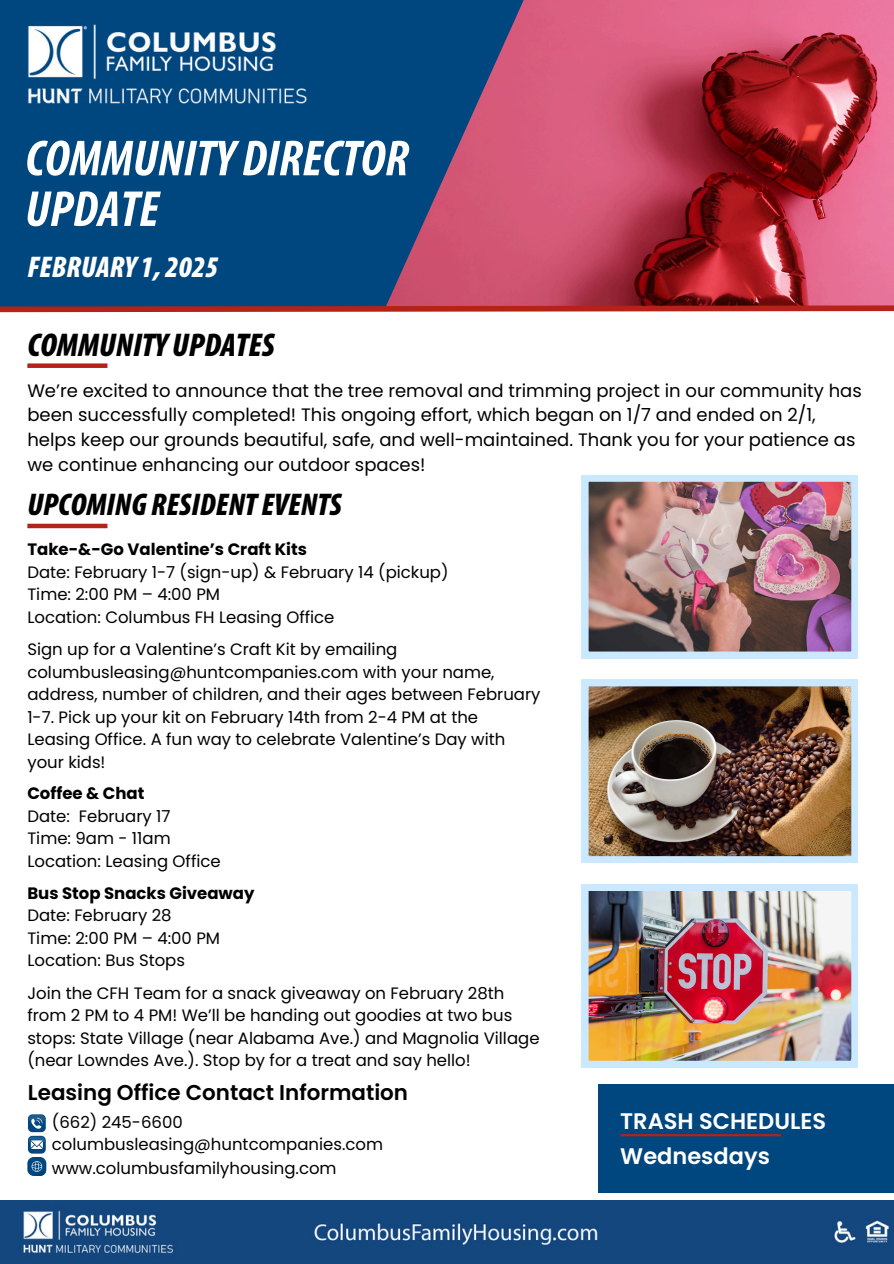
<style>
.page{position:relative;width:894px;height:1264px;background:#fff}
.page>*{position:absolute;margin:0;border:0;box-sizing:border-box;transform-origin:0 0}
.t1{font:italic 700 condensed 51px/50.7px "Myriad Pro";color:#fff}
.t2{font:italic 900 condensed 33px "Myriad Pro";color:#000}
.t3{font:italic 900 condensed 31.5px "Myriad Pro";color:#000}
.t4{font:italic 900 condensed 30px "Myriad Pro";color:#fff}
.t5{font:600 22.5px "Poppins";color:#fff}
.t6{font:600 21.45px "Poppins";color:#000}
.t7{font:18px/24.8px "Poppins";color:#000}
.t8{font:16.5px/22.5px "Poppins";color:#000}
.t9{font:700 16.5px "Poppins";color:#000}
</style>
<div class="page">
<img style="left:560px;top:0;width:333px;height:302px">
<svg style="left:0;top:0;width:560px;height:302px;background:#354a7c"></svg>
<img style="left:0;top:0;width:335px;height:133px">
<img style="left:0;top:1200px;width:893px;height:63px">
<div style="left:597px;top:1084px;width:296px;height:108px;background:#00467f"></div>
<hr style="left:620px;top:1134px;width:160px;height:2px;background:#b32317">
<svg style="left:28px;top:1114px;width:18px;height:39px"></svg>
<svg style="left:27px;top:1156px;width:19px;height:19px"></svg>
<svg style="left:32px;top:1161px;width:14px;height:14px"></svg>
<svg style="left:0;top:302px;width:893px;height:11px;background:#9a484f"></svg>
<div style="left:27px;top:523px;width:80px;height:5px;background:#b32317"></div>
<img style="left:581px;top:475px;width:276px;height:183px">
<img style="left:581px;top:679px;width:276px;height:183px">
<img style="left:581px;top:884px;width:276px;height:183px">
<div style="left:27px;top:363px;width:80px;height:5px;background:#b32317"></div>
<h2 class="t1" style="left:25px;top:137px;width:385px">COMMUNITY DIRECTOR<br>UPDATE</h2>
<p class="t4" style="left:27px;top:254px;width:193px">FEBRUARY 1, 2025</p>
<p class="t2" style="left:27px;top:331px;width:249px">COMMUNITY UPDATES</p>
<p class="t7" style="left:27px;top:378px;width:835px">We’re excited to announce that the tree removal and trimming project in our community has been successfully completed! This ongoing effort, which began on 1/7 and ended on 2/1, helps keep our grounds beautiful, safe, and well-maintained. Thank you for your patience as we continue enhancing our outdoor spaces!</p>
<p class="t3" style="left:27px;top:491px;width:316px">UPCOMING RESIDENT EVENTS</p>
<h2 class="t9" style="left:27px;top:538px;width:281px">Take-&amp;-Go Valentine’s Craft Kits</h2>
<p class="t8" style="left:27px;top:561px;width:422px">Date: February 1-7 (sign-up) &amp; February 14 (pickup)</p>
<p class="t8" style="left:27px;top:583px;width:194px">Time: 2:00 PM – 4:00 PM</p>
<p class="t8" style="left:27px;top:606px;width:308px">Location: Columbus FH Leasing Office</p>
<p class="t8" style="left:27px;top:638px;width:514px">Sign up for a Valentine’s Craft Kit by emailing columbusleasing@huntcompanies.com with your name, address, number of children, and their ages between February 1-7. Pick up your kit on February 14th from 2-4 PM at the Leasing Office. A fun way to celebrate Valentine’s Day with your kids!</p>
<p class="t9" style="left:27px;top:781px;width:118px">Coffee &amp; Chat</p>
<p class="t8" style="left:27px;top:804px;width:145px">Date: February 17</p>
<p class="t8" style="left:27px;top:827px;width:145px">Time: 9am - 11am</p>
<p class="t8" style="left:27px;top:849px;width:195px">Location: Leasing Office</p>
<p class="t9" style="left:27px;top:881px;width:228px">Bus Stop Snacks Giveaway</p>
<p class="t8" style="left:27px;top:904px;width:146px">Date: February 28</p>
<p class="t8" style="left:27px;top:926px;width:194px">Time: 2:00 PM – 4:00 PM</p>
<p class="t8" style="left:27px;top:949px;width:159px">Location: Bus Stops</p>
<p class="t8" style="left:27px;top:981px;width:513px">Join the CFH Team for a snack giveaway on February 28th from 2 PM to 4 PM! We’ll be handing out goodies at two bus stops: State Village (near Alabama Ave.) and Magnolia Village (near Lowndes Ave.). Stop by for a treat and say hello!</p>
<p class="t6" style="left:28px;top:1077px;width:381px">Leasing Office Contact Information</p>
<h1 class="t8" style="left:52px;top:1111px;width:132px">(662) 245-6600</h1>
<h2 class="t8" style="left:52px;top:1132px;width:332px">columbusleasing@huntcompanies.com</h2>
<p class="t8" style="left:52px;top:1156px;width:286px">www.columbusfamilyhousing.com</p>
<p class="t5" style="left:620px;top:1105px;width:207px">TRASH SCHEDULES</p>
<p class="t5" style="left:620px;top:1139px;width:151px">Wednesdays</p>
</div>
